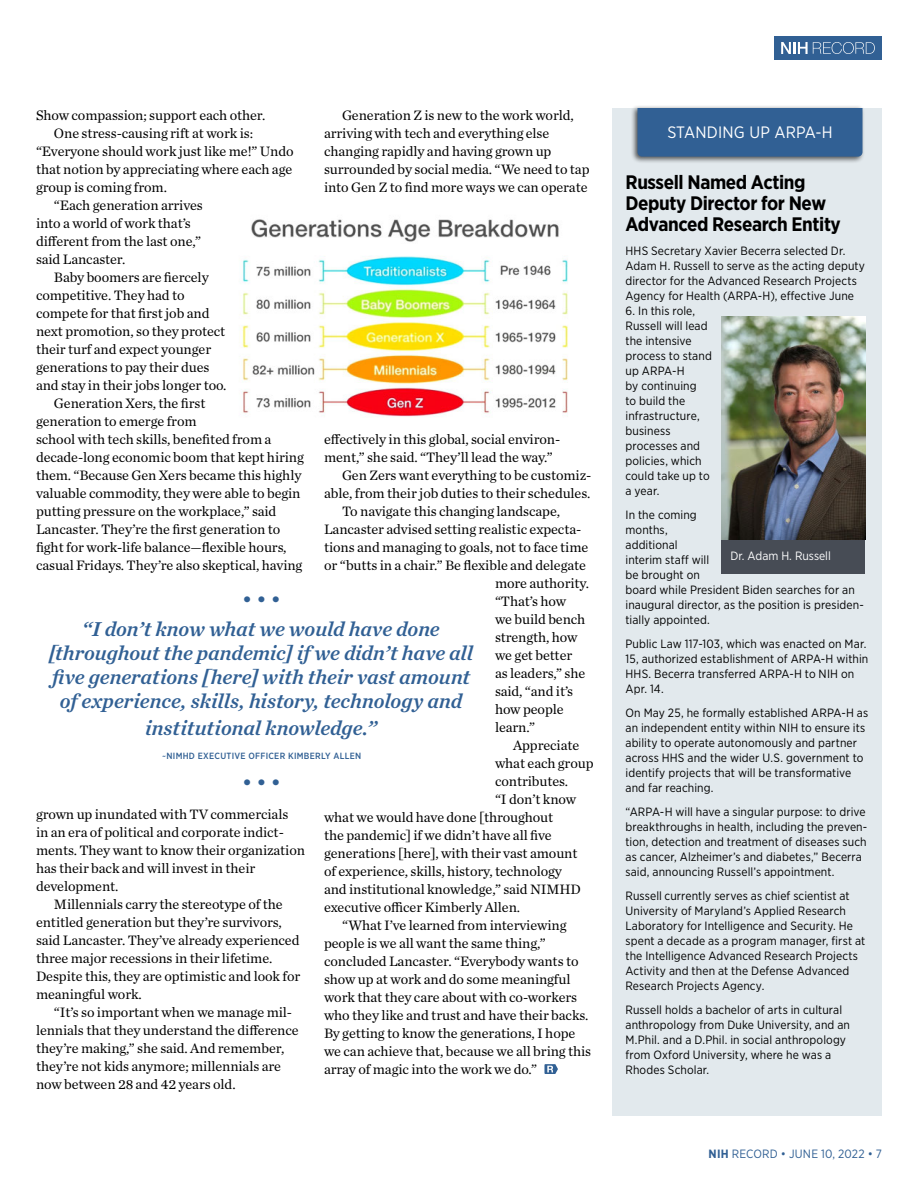
<style>
.page{position:relative;width:918px;height:1188px;background:#fff}
.page>*{position:absolute;margin:0;border:0;box-sizing:border-box;transform-origin:0 0}
.Pull_quote{font:italic 21px/24px "Chronicle Text G1 Semi";letter-spacing:-.005em;color:#316094;text-align:center}
.Sidebar__Head_1{font:700 19.5px/21px "Gotham Narrow";letter-spacing:-.02em;color:#000}
.Kicker_2_reverse{font:16.5px "Gotham Narrow";letter-spacing:.01em;color:#fff}
.Body_1{font:14.25px/18px "Chronicle Text G1";letter-spacing:-.005em;color:#000}
.Body_2__Briefs_and_S{font:12px/15px "Gotham Narrow";letter-spacing:.01em;color:#000}
.t1{font:12px "Gotham Narrow";letter-spacing:.015em;color:#316094}
.Photo_caption_revers{font:12px "Gotham Narrow";color:#fff}
.Byline{font:500 9px "Gotham Narrow";letter-spacing:.03em;color:#316094}
.s1{font-weight:700}
</style>
<div class="page">
<div style="left:774px;top:36px;width:108px;height:24px;background:#316094"></div>
<svg style="left:781px;top:42px;width:94px;height:12px"></svg>
<div style="left:612px;top:108px;width:270px;height:1008px;background:#e2e9ed"></div>
<img style="left:240px;top:219px;width:328px;height:198px">
<div style="left:722px;top:536px;width:144px;height:38px;background:#474c55"></div>
<svg style="left:544px;top:1064px;width:14px;height:10px"></svg>
<div style="left:630px;top:105px;width:235px;height:59px;background:#000;opacity:.65"></div>
<div style="left:638px;top:108px;width:224px;height:49px;background:#316094"></div>
<img style="left:722px;top:317px;width:144px;height:223px">
<p class="Body_1" style="left:324px;top:105px;width:267px;text-indent:18px">Generation Z is new to the work world, arriving with tech and everything else changing rapidly and having grown up surrounded by social media. “We need to tap into Gen Z to find more ways we can operate</p>
<p class="Body_1" style="left:36px;top:105px;width:231px">Show compassion; support each other.</p>
<p class="Body_1" style="left:36px;top:123px;width:259px;text-indent:18px">One stress-causing rift at work is: “Everyone should work just like me!” Undo that notion by appreciating where each age group is coming from.</p>
<p class="Body_1" style="left:36px;top:195px;width:168px;text-indent:18px">“Each generation arrives into a world of work that’s different from the last one,” said Lancaster.</p>
<p class="Body_1" style="left:36px;top:267px;width:192px;text-indent:18px">Baby boomers are fiercely competitive. They had to compete for that first job and next promotion, so they protect their turf and expect younger generations to pay their dues and stay in their jobs longer too.</p>
<p class="Body_1" style="left:36px;top:393px;width:269px;text-indent:18px">Generation Xers, the first<br>generation to emerge from<br>school with tech skills, benefited from a decade-long economic boom that kept hiring them. “Because Gen Xers became this highly valuable commodity, they were able to begin putting pressure on the workplace,” said Lancaster. They’re the first generation to fight for work-life balance—flexible hours, casual Fridays. They’re also skeptical, having</p>
<p class="Body_1" style="left:324px;top:429px;width:238px">effectively in this global, social environ&shy;ment,” she said. “They’ll lead the way.”</p>
<p class="Body_1" style="left:324px;top:465px;width:269px;text-align:right">Gen Zers want everything to be customiz&shy;able, from their job duties to their schedules.</p>
<p class="Body_1" style="left:342px;top:501px;width:220px">To navigate this changing landscape,</p>
<p class="Body_1" style="left:324px;top:519px;width:259px">Lancaster advised setting realistic expecta-</p>
<p class="Body_1" style="left:324px;top:537px;width:266px">tions and managing to goals, not to face time</p>
<p class="Body_1" style="left:324px;top:555px;width:263px">or “butts in a chair.” Be flexible and delegate</p>
<p class="Body_1" style="left:495px;top:573px;width:95px">more authority.</p>
<p class="Body_1" style="left:495px;top:591px;width:73px">“That’s how</p>
<p class="Body_1" style="left:495px;top:609px;width:92px">we build bench</p>
<p class="Body_1" style="left:495px;top:627px;width:84px">strength, how</p>
<p class="Body_1" style="left:495px;top:645px;width:79px">we get better</p>
<p class="Body_1" style="left:495px;top:663px;width:92px">as leaders,” she</p>
<p class="Body_1" style="left:495px;top:681px;width:80px">said, “and it’s</p>
<p class="Body_1" style="left:495px;top:699px;width:70px">how people</p>
<p class="Body_1" style="left:495px;top:717px;width:42px">learn.”</p>
<p class="Body_1" style="left:513px;top:735px;width:68px">Appreciate</p>
<p class="Body_1" style="left:495px;top:753px;width:100px">what each group</p>
<p class="Body_1" style="left:495px;top:771px;width:75px">contributes.</p>
<p class="Body_1" style="left:495px;top:789px;width:83px">“I don’t know</p>
<p class="Body_1" style="left:324px;top:807px;width:231px">what we would have done [throughout</p>
<p class="Body_1" style="left:324px;top:825px;width:229px">the pandemic] if we didn’t have all five</p>
<p class="Body_1" style="left:324px;top:843px;width:255px">generations [here], with their vast amount</p>
<p class="Body_1" style="left:324px;top:861px;width:240px">of experience, skills, history, technology</p>
<p class="Body_1" style="left:324px;top:879px;width:258px">and institutional knowledge,” said NIMHD</p>
<p class="Body_1" style="left:324px;top:897px;width:198px">executive officer Kimberly Allen.</p>
<p class="Body_1" style="left:324px;top:915px;width:269px;text-indent:18px">“What I’ve learned from interviewing people is we all want the same thing,” concluded Lancaster. “Everybody wants to show up at work and do some meaningful work that they care about with co-workers who they like and trust and have their backs.<br>By getting to know the generations, I hope we can achieve that, because we all bring this array of magic into the work we do.”</p>
<p class="Pull_quote" style="left:241px;top:586px;width:41px">• • •</p>
<p class="Pull_quote" style="left:49px;top:616px;width:426px">“I don’t know what we would have done [throughout the pandemic] if we didn’t have all five generations [here] with their vast amount of experience, skills, history, technology and</p>
<p class="Pull_quote" style="left:145px;top:715px;width:233px">institutional knowledge.”</p>
<p class="Byline" style="left:162px;top:750px;width:201px">~NIMHD EXECUTIVE OFFICER KIMBERLY ALLEN</p>
<p class="Pull_quote" style="left:241px;top:769px;width:41px">• • •</p>
<p class="Body_1" style="left:36px;top:804px;width:271px">grown up inundated with TV commercials<br>in an era of political and corporate indict&shy;ments. They want to know their organization has their back and will invest in their development.</p>
<p class="Body_1" style="left:36px;top:894px;width:266px;text-indent:18px">Millennials carry the stereotype of the entitled generation but they’re survivors, said Lancaster. They’ve already experienced three major recessions in their lifetime.<br>Despite this, they are optimistic and look for meaningful work.</p>
<p class="Body_1" style="left:36px;top:1002px;width:264px;text-indent:18px">“It’s so important when we manage mil&shy;lennials that they understand the difference they’re making,” she said. And remember, they’re not kids anymore; millennials are now between 28 and 42 years old.</p>
<p class="Kicker_2_reverse" style="left:667px;top:122px;width:167px">STANDING UP ARPA-H</p>
<p class="Sidebar__Head_1" style="left:626px;top:171px;width:217px">Russell Named Acting<br>Deputy Director for New<br>Advanced Research Entity</p>
<p class="Body_2__Briefs_and_S" style="left:626px;top:243px;width:241px">HHS Secretary Xavier Becerra selected Dr.<br>Adam H. Russell to serve as the acting deputy director for the Advanced Research Projects Agency for Health (ARPA-H), effective June</p>
<p class="Body_2__Briefs_and_S" style="left:626px;top:303px;width:88px">6. In this role,<br>Russell will lead the intensive process to stand up ARPA-H<br>by continuing<br>to build the infrastructure, business processes and policies, which could take up to a year.</p>
<p class="Body_2__Briefs_and_S" style="left:626px;top:507px;width:240px">In the coming<br>months,<br>additional<br>interim staff will<br>be brought on<br>board while President Biden searches for an inaugural director, as the position is presiden&shy;tially appointed.</p>
<p class="Body_2__Briefs_and_S" style="left:626px;top:636px;width:244px">Public Law 117-103, which was enacted on Mar.<br>15, authorized establishment of ARPA-H within HHS. Becerra transferred ARPA-H to NIH on Apr. 14.</p>
<p class="Body_2__Briefs_and_S" style="left:626px;top:705px;width:244px">On May 25, he formally established ARPA-H as an independent entity within NIH to ensure its ability to operate autonomously and partner across HHS and the wider U.S. government to identify projects that will be transformative and far reaching.</p>
<p class="Body_2__Briefs_and_S" style="left:626px;top:804px;width:243px">“ARPA-H will have a singular purpose: to drive breakthroughs in health, including the preven&shy;tion, detection and treatment of diseases such as cancer, Alzheimer’s and diabetes,” Becerra said, announcing Russell’s appointment.</p>
<p class="Body_2__Briefs_and_S" style="left:626px;top:888px;width:241px">Russell currently serves as chief scientist at University of Maryland’s Applied Research Laboratory for Intelligence and Security. He spent a decade as a program manager, first at the Intelligence Advanced Research Projects Activity and then at the Defense Advanced Research Projects Agency.</p>
<p class="Body_2__Briefs_and_S" style="left:626px;top:1002px;width:226px">Russell holds a bachelor of arts in cultural anthropology from Duke University, and an M.Phil. and a D.Phil. in social anthropology from Oxford University, where he was a Rhodes Scholar.</p>
<p class="Photo_caption_revers" style="left:730px;top:548px;width:102px">Dr. Adam H. Russell</p>
<p class="t1" style="left:709px;top:1146px;width:175px"><span class="s1">NIH</span> RECORD • JUNE 10, 2022 • 7</p>
</div>
